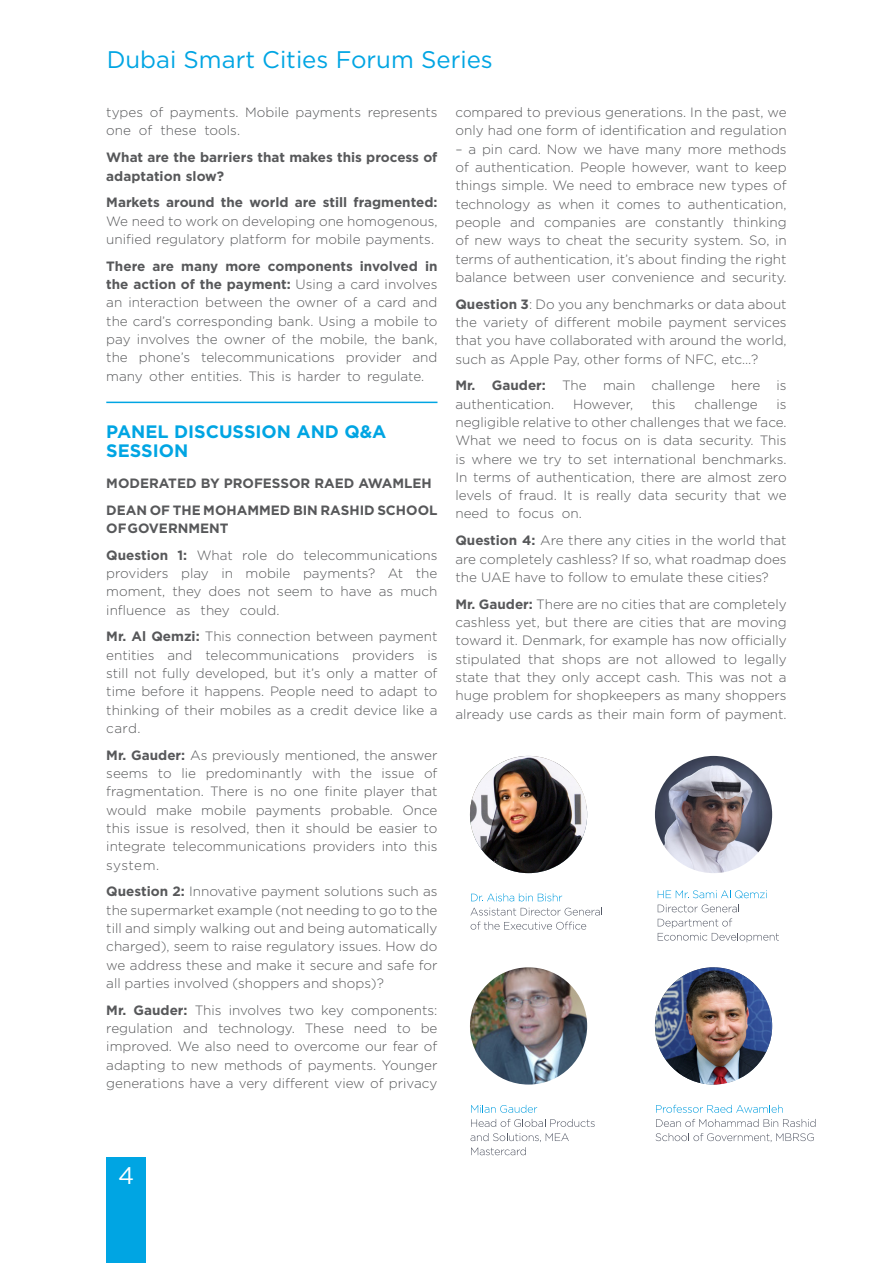
<style>
.page{position:relative;width:893px;height:1263px;background:#fff}
.page>*{position:absolute;margin:0;border:0;box-sizing:border-box;transform-origin:0 0}
.t1{font:24px "Gotham";color:#00a5e3}
.t2{font:24px "Gotham";color:#fff}
.t3{font:700 18px/18.3px "Gotham";color:#00a5e3}
.t4{font:300 13.5px/18.3px "Gotham";color:#57585a;text-align:justify}
.subtitle{font:700 13.5px/18.3px "Gotham";color:#57585a}
.t5{font:300 13.5px "Gotham";letter-spacing:-.025em;color:#57585a}
.s1{font-weight:700}
</style>
<div class="page">
<div style="left:106px;top:1157px;width:40px;height:106px;background:#00a5e3"></div>
<hr style="left:106px;top:402px;width:331px;height:1px;background:#00a5e3">
<svg style="left:471px;top:1105px;width:66px;height:8px"></svg>
<svg style="left:471px;top:1119px;width:124px;height:8px"></svg>
<svg style="left:470px;top:1133px;width:99px;height:22px"></svg>
<img style="left:470px;top:967px;width:117px;height:117px;border-radius:59px">
<svg style="left:656px;top:1105px;width:127px;height:8px"></svg>
<svg style="left:656px;top:1119px;width:160px;height:8px"></svg>
<svg style="left:656px;top:1133px;width:158px;height:9px"></svg>
<img style="left:655px;top:967px;width:117px;height:117px;border-radius:59px">
<svg style="left:471px;top:893px;width:91px;height:8px"></svg>
<svg style="left:470px;top:907px;width:132px;height:8px"></svg>
<svg style="left:471px;top:921px;width:115px;height:9px"></svg>
<img style="left:470px;top:756px;width:117px;height:117px;border-radius:59px">
<svg style="left:658px;top:890px;width:109px;height:8px"></svg>
<svg style="left:658px;top:904px;width:81px;height:8px"></svg>
<svg style="left:658px;top:918px;width:121px;height:24px"></svg>
<img style="left:655px;top:756px;width:117px;height:117px;border-radius:59px">
<h1 class="t1" style="left:107px;top:44px;width:388px">Dubai Smart Cities Forum Series</h1>
<p class="t4" style="left:106px;top:103px;width:333px">types of payments. Mobile payments represents one of these tools.</p>
<p class="subtitle" style="left:106px;top:148px;width:333px">What are the barriers that makes this process of adaptation slow?</p>
<p class="t4" style="left:106px;top:193px;width:333px"><span class="s1">Markets around the world are still fragmented:<br></span>We need to work on developing one homogenous, unified regulatory platform for mobile payments.</p>
<p class="t4" style="left:106px;top:256px;width:333px"><span class="s1">There are many more components involved in the action of the payment:</span> Using a card involves an interaction between the owner of a card and the card’s corresponding bank. Using a mobile to pay involves the owner of the mobile, the bank, the phone’s telecommunications provider and many other entities. This is harder to regulate.</p>
<p class="t3" style="left:106px;top:423px;width:282px">PANEL DISCUSSION AND Q&amp;A<br>SESSION</p>
<p class="subtitle" style="left:106px;top:474px;width:327px">MODERATED BY PROFESSOR RAED AWAMLEH</p>
<p class="subtitle" style="left:106px;top:501px;width:333px">DEAN OF THE MOHAMMED BIN RASHID SCHOOL<br>OF GOVERNMENT</p>
<p class="t4" style="left:106px;top:545px;width:333px"><span class="s1">Question 1:</span> What role do telecommunications providers play in mobile payments? At the moment, they does not seem to have as much influence as they could.</p>
<p class="t4" style="left:106px;top:627px;width:333px"><span class="s1">Mr. Al Qemzi:</span> This connection between payment entities and telecommunications providers is still not fully developed, but it’s only a matter of time before it happens. People need to adapt to thinking of their mobiles as a credit device like a card.</p>
<p class="t4" style="left:106px;top:745px;width:333px"><span class="s1">Mr. Gauder:</span> As previously mentioned, the answer seems to lie predominantly with the issue of fragmentation. There is no one finite player that would make mobile payments probable. Once this issue is resolved, then it should be easier to integrate telecommunications providers into this system.</p>
<p class="t4" style="left:106px;top:882px;width:333px"><span class="s1">Question 2:</span> Innovative payment solutions such as the supermarket example (not needing to go to the till and simply walking out and being automatically charged), seem to raise regulatory issues. How do we address these and make it secure and safe for all parties involved (shoppers and shops)?</p>
<p class="t4" style="left:106px;top:1000px;width:333px"><span class="s1">Mr. Gauder:</span> This involves two key components: regulation and technology. These need to be improved. We also need to overcome our fear of adapting to new methods of payments. Younger generations have a very different view of privacy</p>
<p class="t4" style="left:455px;top:103px;width:333px">compared to previous generations. In the past, we only had one form of identification and regulation</p>
<p class="t4" style="left:455px;top:139px;width:333px">– a pin card. Now we have many more methods of authentication. People however, want to keep things simple. We need to embrace new types of technology as when it comes to authentication, people and companies are constantly thinking of new ways to cheat the security system. So, in terms of authentication, it’s about finding the right balance between user convenience and security.</p>
<p class="t4" style="left:455px;top:294px;width:333px"><span class="s1">Question 3</span>: Do you any benchmarks or data about the variety of different mobile payment services that you have collaborated with around the world, such as Apple Pay, other forms of NFC, etc…?</p>
<p class="t4" style="left:455px;top:376px;width:333px"><span class="s1">Mr. Gauder:</span> The main challenge here is authentication.</p>
<p class="t5" style="left:573px;top:395px;width:62px">However,</p>
<p class="t4" style="left:652px;top:394px;width:25px">this</p>
<p class="t4" style="left:694px;top:394px;width:65px">challenge</p>
<p class="t4" style="left:455px;top:394px;width:333px;text-indent:321px">is negligible relative to other challenges that we face.<br>What we need to focus on is data security. This is where we try to set international benchmarks.<br>In terms of authentication, there are almost zero levels of fraud. It is really data security that we need to focus on.</p>
<p class="t4" style="left:455px;top:531px;width:333px"><span class="s1">Question 4:</span> Are there any cities in the world that are completely cashless? If so, what roadmap does the UAE have to follow to emulate these cities?</p>
<p class="t4" style="left:455px;top:594px;width:333px"><span class="s1">Mr. Gauder:</span> There are no cities that are completely cashless yet, but there are cities that are moving toward it. Denmark, for example has now officially stipulated that shops are not allowed to legally state that they only accept cash. This was not a huge problem for shopkeepers as many shoppers already use cards as their main form of payment.</p>
<h1 class="t2" style="left:118px;top:1160px;width:18px">4</h1>
</div>
